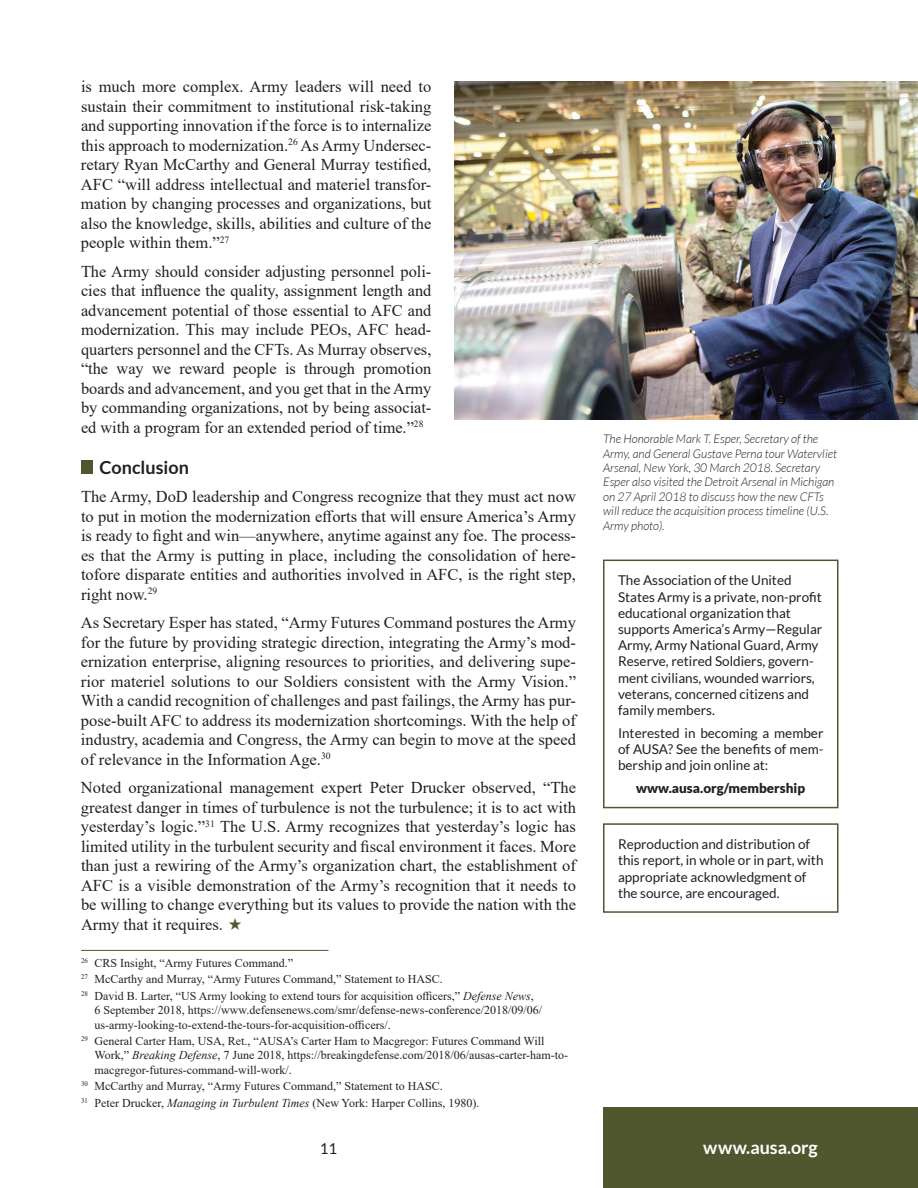
<style>
.page{position:relative;width:918px;height:1188px;background:#fff}
.page>*{position:absolute;margin:0;border:0;box-sizing:border-box;transform-origin:0 0}
.t1{font:700 18px "Lato";color:#fff}
.t2{font:700 18px "Lato";color:#231f20}
.t3{font:16.5px/19.5px "Times New Roman";color:#231f20;text-align:justify}
.t4{font:15px "Lato";color:#231f20}
.t5{font:13.5px/16.2px "Lato";color:#231f20}
.t6{font:900 13.5px "Lato";color:#231f20}
.t7{font:12px/16.5px "Times New Roman";color:#231f20}
.t8{font:italic 300 12px/14.4px "Lato";color:#231f20}
.s1{font-style:italic}
</style>
<div class="page">
<div style="left:603px;top:1107px;width:315px;height:81px;background:#50572f"></div>
<img style="left:455px;top:81px;width:463px;height:339px">
<hr style="left:81px;top:950px;width:247px;height:1px;background:#50572f">
<div style="left:603px;top:560px;width:235px;height:248px;border:2px solid #50572f"></div>
<div style="left:603px;top:823px;width:235px;height:90px;border:2px solid #50572f"></div>
<div style="left:81px;top:460px;width:12px;height:14px;background:#50572f"></div>
<p class="t3" style="left:81px;top:77px;width:352px">is much more complex. Army leaders will need to sustain their commitment to institutional risk-taking and supporting innovation if the force is to internalize this approach to modernization.<sup>26</sup> As Army Undersec&shy;retary Ryan McCarthy and General Murray testified, AFC “will address intellectual and materiel transfor&shy;mation by changing processes and organizations, but also the knowledge, skills, abilities and culture of the people within them.”<sup>27</sup></p>
<p class="t3" style="left:81px;top:261px;width:352px">The Army should consider adjusting personnel poli&shy;cies that influence the quality, assignment length and advancement potential of those essential to AFC and modernization. This may include PEOs, AFC head&shy;quarters personnel and the CFTs. As Murray observes, “the way we reward people is through promotion boards and advancement, and you get that in the Army by commanding organizations, not by being associat&shy;ed with a program for an extended period of time.”<sup>28</sup></p>
<p class="t2" style="left:100px;top:457px;width:91px">Conclusion</p>
<p class="t3" style="left:81px;top:486px;width:497px">The Army, DoD leadership and Congress recognize that they must act now to put in motion the modernization efforts that will ensure America’s Army is ready to fight and win—anywhere, anytime against any foe. The process&shy;es that the Army is putting in place, including the consolidation of here&shy;tofore disparate entities and authorities involved in AFC, is the right step, right now.<sup>29</sup></p>
<p class="t3" style="left:81px;top:612px;width:497px">As Secretary Esper has stated, “Army Futures Command postures the Army for the future by providing strategic direction, integrating the Army’s mod&shy;ernization enterprise, aligning resources to priorities, and delivering supe&shy;rior materiel solutions to our Soldiers consistent with the Army Vision.” With a candid recognition of challenges and past failings, the Army has pur&shy;pose-built AFC to address its modernization shortcomings. With the help of industry, academia and Congress, the Army can begin to move at the speed of relevance in the Information Age.<sup>30</sup></p>
<p class="t3" style="left:81px;top:777px;width:497px">Noted organizational management expert Peter Drucker observed, “The greatest danger in times of turbulence is not the turbulence; it is to act with yesterday’s logic.”<sup>31</sup> The U.S. Army recognizes that yesterday’s logic has limited utility in the turbulent security and fiscal environment it faces. More than just a rewiring of the Army’s organization chart, the establishment of AFC is a visible demonstration of the Army’s recognition that it needs to be willing to change everything but its values to provide the nation with the Army that it requires.</p>
<p class="t7" style="left:81px;top:954px;width:454px"><sup>26</sup> CRS Insight, “Army Futures Command.”<br><sup>27</sup> McCarthy and Murray, “Army Futures Command,” Statement to HASC.<br><sup>28</sup> David B. Larter, “US Army looking to extend tours for acquisition officers,” <span class="s1">Defense News</span>,</p>
<p class="t7" style="left:95px;top:1003px;width:449px;line-height:14.4px">6 September 2018, https://www.defensenews.com/smr/defense-news-conference/2018/09/06/ us-army-looking-to-extend-the-tours-for-acquisition-officers/.</p>
<p class="t7" style="left:95px;top:1033px;width:475px;line-height:14.4px;text-indent:-14px"><sup>29</sup> General Carter Ham, USA, Ret., “AUSA’s Carter Ham to Macgregor: Futures Command Will<br>Work,” <span class="s1">Breaking Defense</span>, 7 June 2018, https://breakingdefense.com/2018/06/ausas-carter-ham-to&shy;macgregor-futures-command-will-work/.</p>
<p class="t7" style="left:81px;top:1078px;width:400px"><sup>30</sup> McCarthy and Murray, “Army Futures Command,” Statement to HASC.<br><sup>31</sup> Peter Drucker, <span class="s1">Managing in Turbulent Times</span> (New York: Harper Collins, 1980).</p>
<p class="t8" style="left:603px;top:432px;width:235px">The Honorable Mark T. Esper, Secretary of the Army, and General Gustave Perna tour Watervliet Arsenal, New York, 30 March 2018. Secretary Esper also visited the Detroit Arsenal in Michigan on 27 April 2018 to discuss how the new CFTs will reduce the acquisition process timeline (U.S.<br>Army photo).</p>
<p class="t5" style="left:618px;top:572px;width:206px">The Association of the United<br>States Army is a private, non-profit educational organization that supports America’s Army—Regular<br>Army, Army National Guard, Army<br>Reserve, retired Soldiers, govern&shy;ment civilians, wounded warriors, veterans, concerned citizens and family members.</p>
<p class="t5" style="left:618px;top:725px;width:207px;text-align:justify">Interested in becoming a member of AUSA? See the benefits of mem&shy;bership and join online at:</p>
<p class="t6" style="left:636px;top:780px;width:170px">www.ausa.org/membership</p>
<p class="t5" style="left:618px;top:836px;width:207px">Reproduction and distribution of this report, in whole or in part, with appropriate acknowledgment of the source, are encouraged.</p>
<p class="t4" style="left:320px;top:1140px;width:19px">11</p>
<p class="t1" style="left:703px;top:1137px;width:116px">www.ausa.org</p>
</div>
